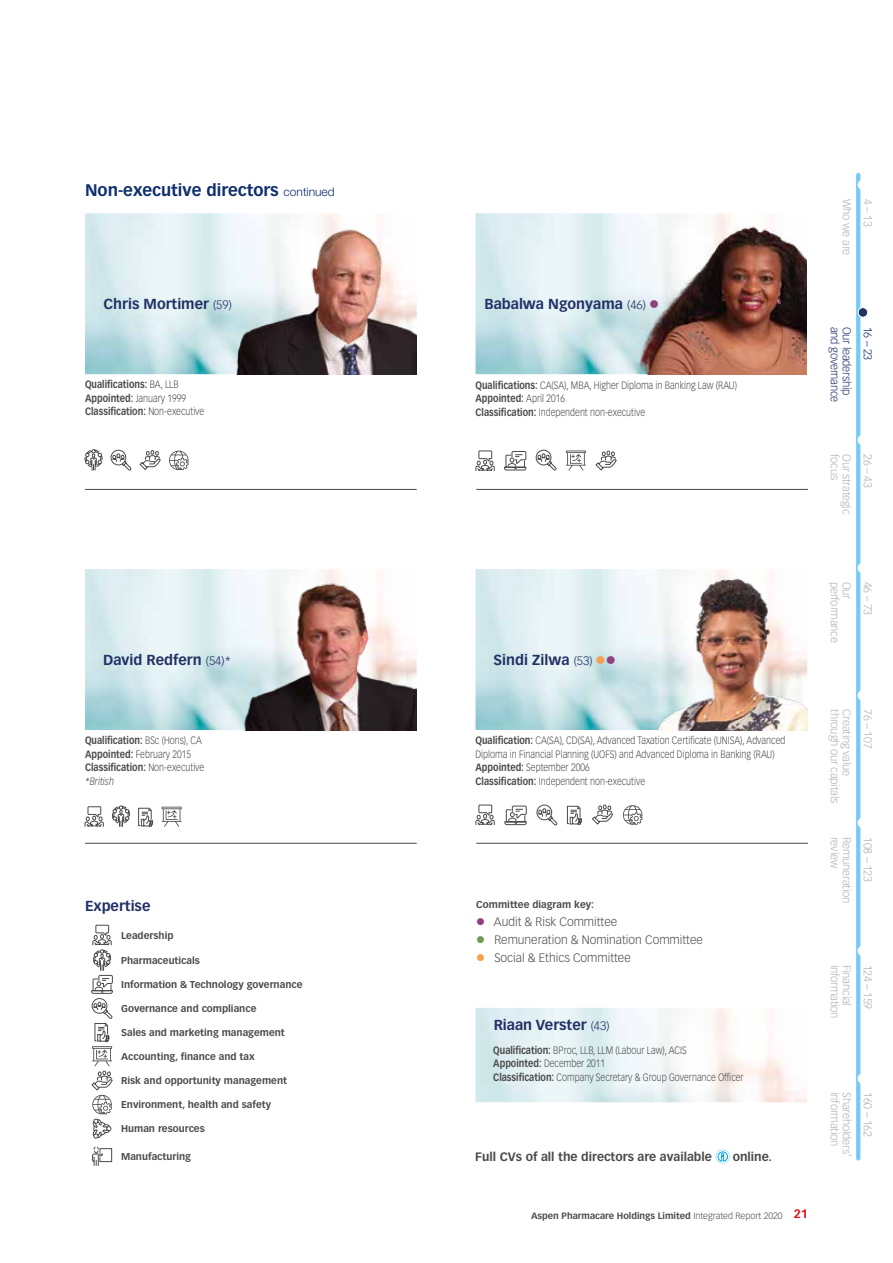
<style>
.page{position:relative;width:893px;height:1263px;background:#fff}
.page>*{position:absolute;margin:0;border:0;box-sizing:border-box;transform-origin:0 0}
.t1{font:700 16.5px "Vectora LT Std";color:#0f306d}
.t2{font:700 14.25px "Vectora LT Std";color:#223166}
.t3{font:300 12px "Vectora LT Std";color:#4a4a49}
.t4{font:700 12px "Vectora LT Std";color:#4a4a49}
.t5{font:300 11.25px "Vectora LT Std";letter-spacing:-.02em;color:#b3b2b2}
.t6{font:300 11.25px "Vectora LT Std";letter-spacing:-.02em;color:#223166}
.t7{font:300 11.25px "Vectora LT Std";color:#0f306d}
.t8{font:300 10.5px/13.5px "Vectora LT Std";color:#4a4a49;scale:.85 1}
.t9{font:700 10.5px/13.5px "Vectora LT Std";color:#4a4a49;scale:.85 1}
.t10{font:700 9.75px "Vectora LT Pro";color:#4a4a49}
.t11{font:700 9px "Vectora LT Std";color:#4a4a49}
.s1{font-family:"Helvetica Neue LT Std";font-weight:300;font-size:12px}
.s2{font-weight:300;font-size:12px}
.s3{color:#90427f}
.s4{font-weight:300}
.s5{font-weight:700}
.s6{color:#f5a04e}
.s7{font-weight:300;font-style:italic}
.s8{color:#709956}
.s9{font-size:12px;color:#e30613}
</style>
<div class="page">
<div style="left:715px;top:1149px;width:15px;height:15px;border:1px solid #bce4fa;border-radius:50%"></div>
<svg style="left:717px;top:1151px;width:11px;height:10px"></svg>
<img style="left:475px;top:213px;width:256px;height:161px">
<hr style="left:476px;top:489px;width:332px;height:1px;background:#4a4a49">
<img style="left:636px;top:220px;width:171px;height:154px">
<img style="left:85px;top:213px;width:256px;height:161px">
<hr style="left:85px;top:489px;width:332px;height:1px;background:#4a4a49">
<svg style="left:110px;top:449px;width:22px;height:22px"></svg>
<svg style="left:85px;top:449px;width:18px;height:22px"></svg>
<svg style="left:139px;top:450px;width:22px;height:20px"></svg>
<svg style="left:169px;top:451px;width:20px;height:19px"></svg>
<img style="left:226px;top:224px;width:191px;height:150px">
<svg style="left:91px;top:924px;width:22px;height:215px"></svg>
<svg style="left:92px;top:1146px;width:20px;height:20px"></svg>
<svg style="left:475px;top:450px;width:20px;height:21px"></svg>
<svg style="left:535px;top:449px;width:22px;height:22px"></svg>
<svg style="left:504px;top:451px;width:23px;height:20px"></svg>
<svg style="left:595px;top:450px;width:22px;height:21px"></svg>
<svg style="left:566px;top:450px;width:20px;height:21px"></svg>
<img style="left:85px;top:569px;width:256px;height:161px">
<svg style="left:84px;top:806px;width:20px;height:21px"></svg>
<svg style="left:138px;top:807px;width:16px;height:20px"></svg>
<svg style="left:112px;top:805px;width:18px;height:22px"></svg>
<svg style="left:162px;top:807px;width:20px;height:20px"></svg>
<img style="left:230px;top:576px;width:187px;height:154px">
<hr style="left:85px;top:843px;width:332px;height:1px;background:#4a4a49">
<img style="left:475px;top:569px;width:159px;height:161px">
<hr style="left:476px;top:843px;width:332px;height:1px;background:#4a4a49">
<img style="left:634px;top:569px;width:174px;height:161px">
<svg style="left:475px;top:804px;width:20px;height:21px"></svg>
<svg style="left:536px;top:804px;width:22px;height:22px"></svg>
<svg style="left:567px;top:805px;width:15px;height:20px"></svg>
<svg style="left:504px;top:805px;width:23px;height:20px"></svg>
<svg style="left:592px;top:804px;width:22px;height:21px"></svg>
<svg style="left:623px;top:805px;width:19px;height:20px"></svg>
<svg style="left:856px;top:173px;width:4px;height:987px;background:#77cdf4"></svg>
<div style="left:858px;top:180px;width:10px;height:10px;border:1px solid #fff;border-radius:50%"></div>
<div style="left:858px;top:308px;width:10px;height:9px;background:#223166;border-radius:50%"></div>
<div style="left:858px;top:307px;width:10px;height:11px;border:1px solid #fff;border-radius:50%"></div>
<div style="left:858px;top:435px;width:10px;height:10px;border:1px solid #fff;border-radius:50%"></div>
<div style="left:858px;top:563px;width:10px;height:10px;border:1px solid #fff;border-radius:50%"></div>
<div style="left:858px;top:690px;width:10px;height:10px;background:#fff;border-radius:50%"></div>
<div style="left:858px;top:690px;width:10px;height:11px;border:1px solid #fff;border-radius:50%"></div>
<div style="left:858px;top:817px;width:10px;height:11px;border:1px solid #fff;border-radius:50%"></div>
<div style="left:858px;top:946px;width:10px;height:10px;border:1px solid #fff;border-radius:50%"></div>
<div style="left:858px;top:1073px;width:10px;height:11px;border:1px solid #fff;border-radius:50%"></div>
<h1 class="t1" style="left:85px;top:180px;width:251px">Non-executive directors <span class="s1">continued</span></h1>
<p class="t5" style="left:853px;top:199px;width:58px;rotate:90deg">Who we are</p>
<p class="t5" style="left:874px;top:199px;width:29px;rotate:90deg">4 – 13</p>
<h2 class="t2" style="left:104px;top:296px;width:130px">Chris Mortimer <span class="s2">(59)</span></h2>
<h2 class="t2" style="left:484px;top:296px;width:176px">Babalwa Ngonyama <span class="s2">(46)</span> <span class="s3">●</span></h2>
<p class="t9" style="left:85px;top:378px;width:142px">Qualifications: <span class="s4">BA, LLB<br></span>Appointed: <span class="s4">January 1999<br></span>Classification: <span class="s4">Non-executive</span></p>
<p class="t8" style="left:475px;top:378px;width:309px"><span class="s5">Qualifications:</span> CA(SA), MBA, Higher Diploma in Banking Law (RAU)<br><span class="s5">Appointed:</span> April 2016<br><span class="s5">Classification:</span> Independent non-executive</p>
<p class="t6" style="left:841px;top:327px;width:77px;rotate:90deg">and governance</p>
<p class="t6" style="left:853px;top:327px;width:70px;rotate:90deg">Our leadership</p>
<p class="t7" style="left:874px;top:327px;width:35px;rotate:90deg">16 – 23</p>
<p class="t5" style="left:841px;top:454px;width:27px;rotate:90deg">focus</p>
<p class="t5" style="left:853px;top:454px;width:62px;rotate:90deg">Our strategic</p>
<p class="t5" style="left:874px;top:454px;width:35px;rotate:90deg">26 – 43</p>
<p class="t5" style="left:841px;top:582px;width:62px;rotate:90deg">performance</p>
<p class="t5" style="left:853px;top:582px;width:19px;rotate:90deg">Our</p>
<p class="t5" style="left:874px;top:582px;width:35px;rotate:90deg">46 – 73</p>
<h2 class="t2" style="left:103px;top:651px;width:129px">David Redfern <span class="s2">(54)*</span></h2>
<h2 class="t2" style="left:493px;top:651px;width:124px">Sindi Zilwa <span class="s2">(53)</span> <span class="s6">●</span><span class="s3">●</span></h2>
<p class="t9" style="left:85px;top:734px;width:142px">Qualification: <span class="s4">BSc (Hons), CA<br></span>Appointed: <span class="s4">February 2015<br></span>Classification: <span class="s4">Non-executive </span><span class="s7">*British</span></p>
<h2 class="t2" style="left:85px;top:898px;width:67px">Expertise</h2>
<p class="t10" style="left:121px;top:929px;width:54px">Leadership</p>
<p class="t10" style="left:121px;top:954px;width:80px">Pharmaceuticals</p>
<p class="t10" style="left:121px;top:979px;width:183px">Information &amp; Technology governance</p>
<p class="t10" style="left:121px;top:1003px;width:137px">Governance and compliance</p>
<p class="t10" style="left:121px;top:1027px;width:165px">Sales and marketing management</p>
<p class="t10" style="left:121px;top:1051px;width:135px">Accounting, finance and tax</p>
<p class="t10" style="left:121px;top:1075px;width:167px">Risk and opportunity management</p>
<p class="t10" style="left:121px;top:1099px;width:152px">Environment, health and safety</p>
<p class="t10" style="left:121px;top:1123px;width:85px">Human resources</p>
<p class="t10" style="left:121px;top:1150px;width:71px">Manufacturing</p>
<p class="t8" style="left:475px;top:734px;width:366px"><span class="s5">Qualification:</span> CA(SA), CD(SA), Advanced Taxation Certificate (UNISA), Advanced Diploma in Financial Planning (UOFS) and Advanced Diploma in Banking (RAU)<br><span class="s5">Appointed:</span> September 2006<br><span class="s5">Classification:</span> Independent non-executive</p>
<p class="t10" style="left:476px;top:898px;width:119px">Committee diagram key:</p>
<p class="t3" style="left:476px;top:915px;width:143px"><span class="s3">●</span> Audit &amp; Risk Committee</p>
<p class="t3" style="left:476px;top:933px;width:228px"><span class="s8">●</span> Remuneration &amp; Nomination Committee</p>
<p class="t3" style="left:476px;top:951px;width:156px"><span class="s6">●</span> Social &amp; Ethics Committee</p>
<h2 class="t2" style="left:494px;top:1017px;width:117px">Riaan Verster <span class="s2">(43)</span></h2>
<p class="t8" style="left:493px;top:1043px;width:296px"><span class="s5">Qualification:</span> BProc, LLB, LLM (Labour Law), ACIS<br><span class="s5">Appointed:</span> December 2011<br><span class="s5">Classification:</span> Company Secretary &amp; Group Governance Officer</p>
<p class="t4" style="left:475px;top:1149px;width:238px">Full CVs of all the directors are available</p>
<p class="t4" style="left:733px;top:1149px;width:41px">online.</p>
<p class="t5" style="left:841px;top:709px;width:95px;rotate:90deg">through our capitals</p>
<p class="t5" style="left:853px;top:709px;width:68px;rotate:90deg">Creating value</p>
<p class="t5" style="left:841px;top:837px;width:33px;rotate:90deg">review</p>
<p class="t5" style="left:853px;top:837px;width:68px;rotate:90deg">Remuneration</p>
<p class="t5" style="left:874px;top:709px;width:41px;rotate:90deg">76 – 107</p>
<p class="t5" style="left:874px;top:837px;width:46px;rotate:90deg">108 – 123</p>
<p class="t5" style="left:841px;top:964px;width:56px;rotate:90deg">information</p>
<p class="t5" style="left:853px;top:964px;width:43px;rotate:90deg">Financial</p>
<p class="t5" style="left:874px;top:964px;width:46px;rotate:90deg">124 – 159</p>
<p class="t5" style="left:841px;top:1092px;width:56px;rotate:90deg">information</p>
<p class="t5" style="left:853px;top:1092px;width:66px;rotate:90deg">Shareholders’</p>
<p class="t5" style="left:874px;top:1092px;width:46px;rotate:90deg">160 – 162</p>
<p class="t11" style="left:531px;top:1210px;width:278px">Aspen Pharmacare Holdings Limited <span class="s4">Integrated Report 2020</span> <span class="s9">21</span></p>
</div>
